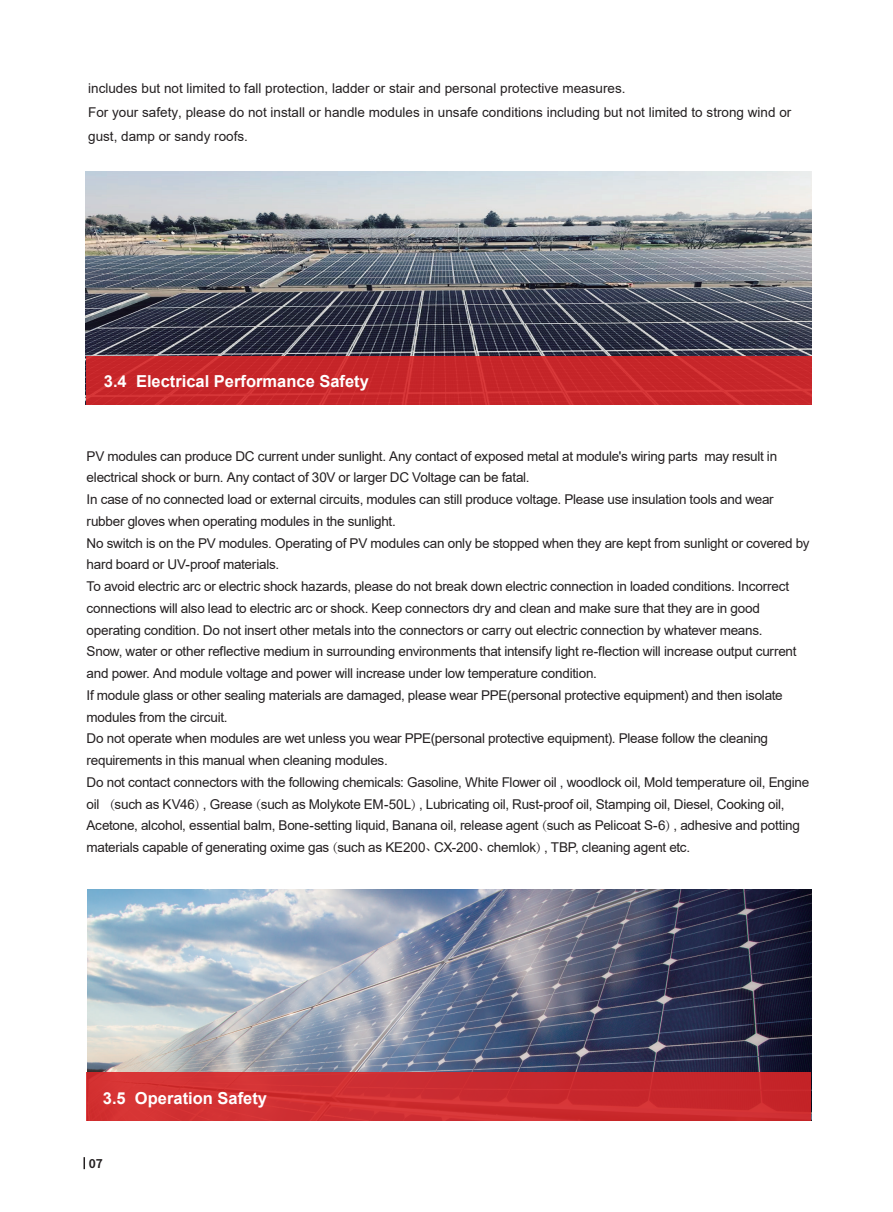
<style>
.page{position:relative;width:893px;height:1212px;background:#fff}
.page>*{position:absolute;margin:0;border:0;box-sizing:border-box;transform-origin:0 0}
.t1{font:700 16.5px "Arial";color:#fff}
.t2{font:13.5px/21.8px "Arial";letter-spacing:-.015em;color:#231f20}
.t3{font:700 12px "Source Han Sans CN";color:#231f20}
.s1{font-family:"Adobe Song Std";font-weight:300}
</style>
<div class="page">
<img style="left:86px;top:171px;width:725px;height:185px">
<svg style="left:84px;top:1157px;width:1px;height:12px"></svg>
<svg style="left:86px;top:356px;width:725px;height:49px;background:#c7272b"></svg>
<img style="left:87px;top:889px;width:724px;height:183px">
<div style="left:86px;top:1072px;width:725px;height:48px;background:#cd2d32"></div>
<p class="t2" style="left:88px;top:76px;width:705px;line-height:24px">includes but not limited to fall protection, ladder or stair and personal protective measures.<br>For your safety, please do not install or handle modules in unsafe conditions including but not limited to strong wind or gust, damp or sandy roofs.</p>
<p class="t1" style="left:104px;top:369px;width:267px">3.4 Electrical Performance Safety</p>
<p class="t2" style="left:87px;top:445px;width:724px">PV modules can produce DC current under sunlight. Any contact of exposed metal at module's wiring parts may result in electrical shock or burn. Any contact of 30V or larger DC Voltage can be fatal.<br>In case of no connected load or external circuits, modules can still produce voltage. Please use insulation tools and wear rubber gloves when operating modules in the sunlight.<br>No switch is on the PV modules. Operating of PV modules can only be stopped when they are kept from sunlight or covered by hard board or UV-proof materials.<br>To avoid electric arc or electric shock hazards, please do not break down electric connection in loaded conditions. Incorrect connections will also lead to electric arc or shock. Keep connectors dry and clean and make sure that they are in good operating condition. Do not insert other metals into the connectors or carry out electric connection by whatever means.<br>Snow, water or other reflective medium in surrounding environments that intensify light re-flection will increase output current and power. And module voltage and power will increase under low temperature condition.<br>If module glass or other sealing materials are damaged, please wear PPE(personal protective equipment) and then isolate modules from the circuit.<br>Do not operate when modules are wet unless you wear PPE(personal protective equipment). Please follow the cleaning requirements in this manual when cleaning modules.<br>Do not contact connectors with the following chemicals: Gasoline, White Flower oil , woodlock oil, Mold temperature oil, Engine oil <span class="s1">（</span>such as KV46<span class="s1">）</span>, Grease<span class="s1">（</span>such as Molykote EM-50L<span class="s1">）</span>, Lubricating oil, Rust-proof oil, Stamping oil, Diesel, Cooking oil, Acetone, alcohol, essential balm, Bone-setting liquid, Banana oil, release agent<span class="s1">（</span>such as Pelicoat S-6<span class="s1">）</span>, adhesive and potting materials capable of generating oxime gas<span class="s1">（</span>such as KE200<span class="s1">、</span>CX-200<span class="s1">、</span>chemlok<span class="s1">）</span>, TBP, cleaning agent etc.</p>
<p class="t1" style="left:103px;top:1087px;width:166px">3.5 Operation Safety</p>
<p class="t3" style="left:89px;top:1157px;width:16px">07</p>
</div>
